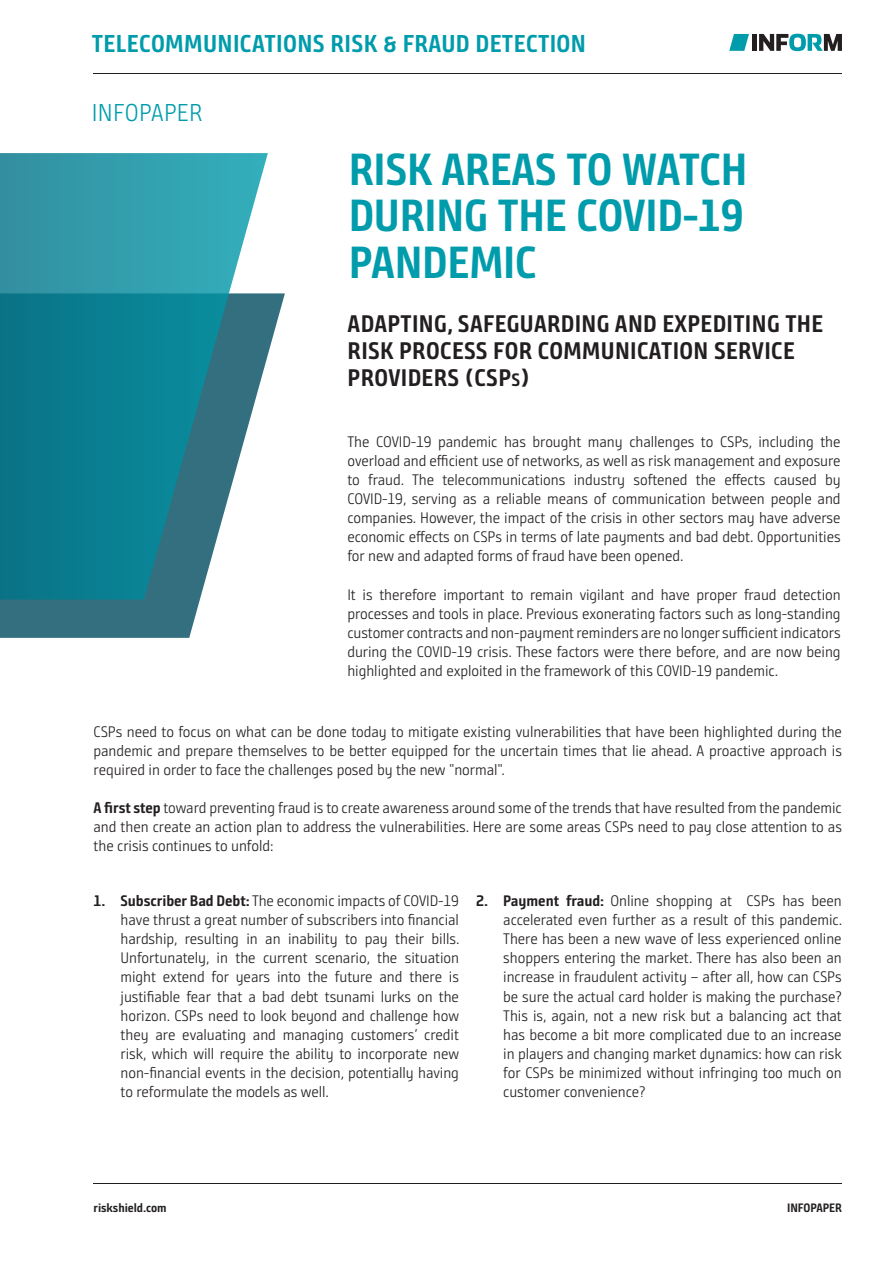
<style>
.page{position:relative;width:893px;height:1263px;background:#fff}
.page>*{position:absolute;margin:0;border:0;box-sizing:border-box;transform-origin:0 0}
.t1{font:700 45px/46.5px "Bunday Sans Pro SG";letter-spacing:-.005em;color:#009cac;text-align:justify}
.t2{font:700 24.45px "Bunday Sans Pro SG";letter-spacing:.015em;color:#009cac}
.t3{font:24.45px "Bunday Sans Pro SG Se Ligh";letter-spacing:.015em;color:#009cac}
.t4{font:700 24px/27px "Bunday Sans Pro SG";letter-spacing:.015em;color:#231f20}
.t5{font:15.3px/19.2px "Bunday Sans Pro SG Se Ligh";letter-spacing:-.005em;color:#231f20;text-align:justify}
.t6{font:700 12.15px "Bunday Sans Pro SG";letter-spacing:-.005em;color:#231f20}
.s1{font-size:18px}
.s2{font-family:"Bunday Sans Pro SG";font-weight:700}
</style>
<div class="page">
<hr style="left:94px;top:74px;width:748px;height:1px;background:#231f20">
<hr style="left:94px;top:1183px;width:748px;height:1px;background:#231f20">
<svg style="left:0;top:293px;width:285px;height:345px"></svg>
<svg style="left:0;top:153px;width:268px;height:447px;background:#3291a0"></svg>
<svg style="left:729px;top:34px;width:20px;height:17px"></svg>
<svg style="left:759px;top:34px;width:83px;height:17px"></svg>
<div style="left:752px;top:34px;width:5px;height:17px;background:#231f20"></div>
<h2 class="t2" style="left:92px;top:27px;width:496px">TELECOMMUNICATIONS RISK &amp; FRAUD DETECTION</h2>
<h2 class="t3" style="left:92px;top:97px;width:112px">INFOPAPER</h2>
<h1 class="t1" style="left:349px;top:144px;width:400px">RISK AREAS TO WATCH DURING THE COVID-19<br>PANDEMIC</h1>
<h3 class="t4" style="left:348px;top:309px;width:477px">ADAPTING, SAFEGUARDING AND EXPEDITING THE<br>RISK PROCESS FOR COMMUNICATION SERVICE<br>PROVIDERS (CSP<span class="s1">S</span>)</h3>
<p class="t5" style="left:347px;top:431px;width:495px">The COVID-19 pandemic has brought many challenges to CSPs, including the overload and efficient use of networks, as well as risk management and exposure to fraud. The telecommunications industry softened the effects caused by COVID-19, serving as a reliable means of communication between people and companies. However, the impact of the crisis in other sectors may have adverse economic effects on CSPs in terms of late payments and bad debt. Opportunities for new and adapted forms of fraud have been opened.</p>
<p class="t5" style="left:347px;top:584px;width:495px">It is therefore important to remain vigilant and have proper fraud detection processes and tools in place. Previous exonerating factors such as long-standing customer contracts and non-payment reminders are no longer sufficient indicators during the COVID-19 crisis. These factors were there before, and are now being highlighted and exploited in the framework of this COVID-19 pandemic.</p>
<p class="t5" style="left:94px;top:721px;width:750px">CSPs need to focus on what can be done today to mitigate existing vulnerabilities that have been highlighted during the pandemic and prepare themselves to be better equipped for the uncertain times that lie ahead. A proactive approach is required in order to face the challenges posed by the new "normal".</p>
<p class="t5" style="left:94px;top:798px;width:750px"><span class="s2">A first step</span> toward preventing fraud is to create awareness around some of the trends that have resulted from the pandemic and then create an action plan to address the vulnerabilities. Here are some areas CSPs need to pay close attention to as the crisis continues to unfold:</p>
<p class="t5" style="left:121px;top:891px;width:340px;text-indent:-27px"><span class="s2">1. Subscriber Bad Debt:</span> The economic impacts of COVID-19 have thrust a great number of subscribers into financial hardship, resulting in an inability to pay their bills.<br>Unfortunately, in the current scenario, the situation might extend for years into the future and there is justifiable fear that a bad debt tsunami lurks on the horizon. CSPs need to look beyond and challenge how they are evaluating and managing customers’ credit risk, which will require the ability to incorporate new non-financial events in the decision, potentially having to reformulate the models as well.</p>
<p class="t5" style="left:503px;top:891px;width:340px;text-indent:-27px"><span class="s2">2. Payment fraud:</span> Online shopping at CSPs has been accelerated even further as a result of this pandemic.<br>There has been a new wave of less experienced online shoppers entering the market. There has also been an increase in fraudulent activity – after all, how can CSPs be sure the actual card holder is making the purchase?<br>This is, again, not a new risk but a balancing act that has become a bit more complicated due to an increase in players and changing market dynamics: how can risk for CSPs be minimized without infringing too much on customer convenience?</p>
<p class="t6" style="left:94px;top:1200px;width:75px">riskshield.com</p>
<p class="t6" style="left:787px;top:1200px;width:56px">INFOPAPER</p>
</div>
